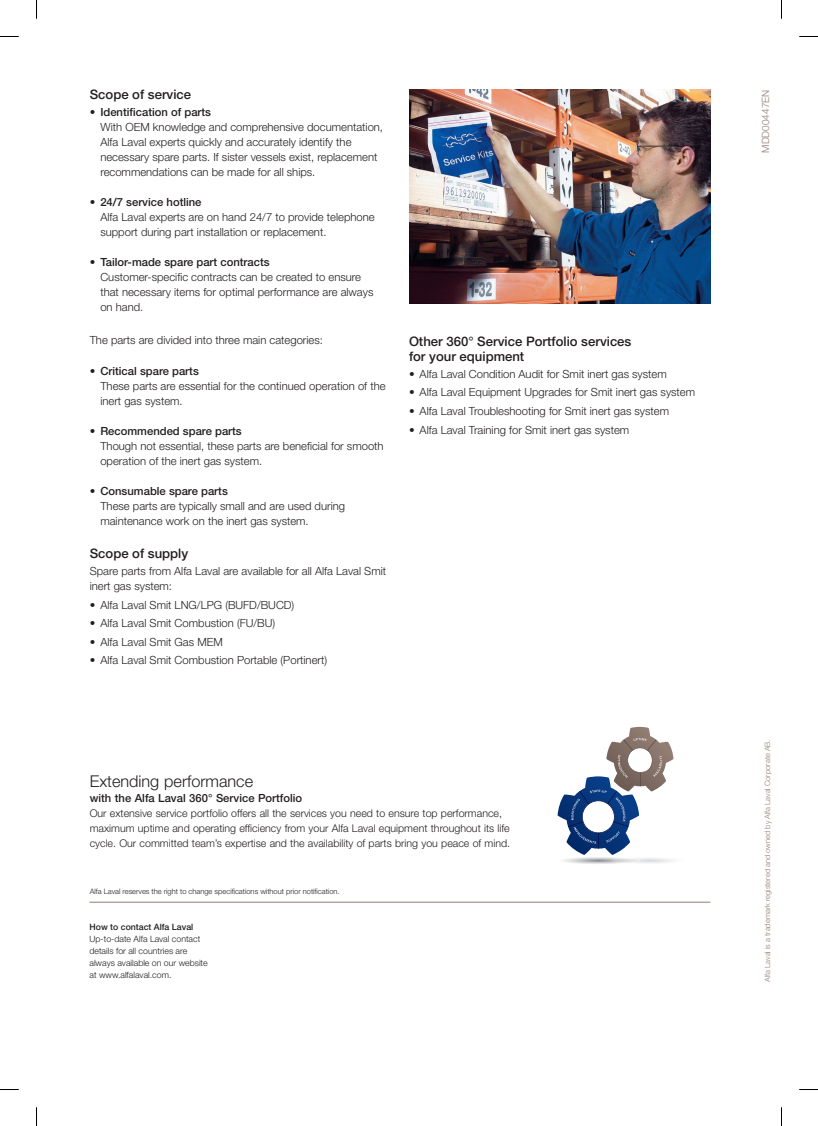
<style>
.page{position:relative;width:818px;height:1126px;background:#fff}
.page>*{position:absolute;margin:0;border:0;box-sizing:border-box;transform-origin:0 0}
.t1{font:300 16.25px "Helvetica Neue LT Std";color:#231f20}
.t2{font:500 13.12px/15px "Helvetica Neue LT Std";color:#231f20}
.t3{font:300 11.25px/15px "Helvetica Neue LT Std";color:#231f20}
.t4{font:500 11.25px "Helvetica Neue LT Std";color:#231f20}
.t5{font:300 10.62px/15px "Helvetica Neue LT Std";color:#231f20}
.t6{font:300 10px "Helvetica Neue LT Std";color:#927d73}
.t7{font:300 8.75px/11.9px "Helvetica Neue LT Std";color:#231f20}
.t8{font:500 8.75px "Helvetica Neue LT Std";color:#231f20}
.t9{font:300 7.5px "Helvetica Neue LT Std";color:#231f20}
.t10{font:300 7.5px "Helvetica Neue LT Std";color:#927d73}
.s1{font-weight:500}
</style>
<div class="page">
<hr style="left:89px;top:901px;width:620px;height:1px;background:#927d73">
<img style="left:613px;top:857px;width:26px;height:6px">
<svg style="left:557px;top:726px;width:116px;height:128px"></svg>
<img style="left:409px;top:90px;width:301px;height:213px">
<svg style="left:0;top:36px;width:19px;height:1px"></svg>
<svg style="left:799px;top:36px;width:18px;height:1px"></svg>
<svg style="left:0;top:1089px;width:19px;height:1px"></svg>
<svg style="left:799px;top:1089px;width:18px;height:1px"></svg>
<svg style="left:36px;top:0;width:1px;height:19px"></svg>
<svg style="left:36px;top:1107px;width:1px;height:18px"></svg>
<p class="t2" style="left:90px;top:87px;width:103px">Scope of service</p>
<p class="t3" style="left:100px;top:104px;width:284px;text-indent:-11px">• <span class="s1">Identification of parts<br></span>With OEM knowledge and comprehensive documentation, Alfa Laval experts quickly and accurately identify the necessary spare parts. If sister vessels exist, replacement recommendations can be made for all ships.</p>
<p class="t3" style="left:100px;top:194px;width:276px;text-indent:-11px">• <span class="s1">24/7 service hotline<br></span>Alfa Laval experts are on hand 24/7 to provide telephone support during part installation or replacement.</p>
<p class="t3" style="left:100px;top:254px;width:274px;text-indent:-11px">• <span class="s1">Tailor-made spare part contracts<br></span>Customer-specific contracts can be created to ensure that necessary items for optimal performance are always on hand.</p>
<p class="t3" style="left:90px;top:333px;width:234px">The parts are divided into three main categories:</p>
<p class="t3" style="left:100px;top:363px;width:286px;text-indent:-11px">• <span class="s1">Critical spare parts<br></span>These parts are essential for the continued operation of the inert gas system.</p>
<p class="t3" style="left:100px;top:423px;width:284px;text-indent:-11px">• <span class="s1">Recommended spare parts<br></span>Though not essential, these parts are beneficial for smooth operation of the inert gas system.</p>
<p class="t3" style="left:100px;top:483px;width:246px;text-indent:-11px">• <span class="s1">Consumable spare parts<br></span>These parts are typically small and are used during maintenance work on the inert gas system.</p>
<p class="t2" style="left:90px;top:546px;width:100px">Scope of supply</p>
<p class="t3" style="left:90px;top:563px;width:298px">Spare parts from Alfa Laval are available for all Alfa Laval Smit inert gas system:</p>
<p class="t3" style="left:90px;top:596px;width:206px">• Alfa Laval Smit LNG/LPG (BUFD/BUCD)</p>
<p class="t3" style="left:90px;top:615px;width:187px">• Alfa Laval Smit Combustion (FU/BU)</p>
<p class="t3" style="left:90px;top:633px;width:134px">• Alfa Laval Smit Gas MEM</p>
<p class="t3" style="left:90px;top:652px;width:239px">• Alfa Laval Smit Combustion Portable (Portinert)</p>
<p class="t2" style="left:409px;top:334px;width:224px">Other 360° Service Portfolio services for your equipment</p>
<p class="t3" style="left:409px;top:366px;width:259px">• Alfa Laval Condition Audit for Smit inert gas system</p>
<p class="t3" style="left:409px;top:384px;width:287px">• Alfa Laval Equipment Upgrades for Smit inert gas system</p>
<p class="t3" style="left:409px;top:403px;width:261px">• Alfa Laval Troubleshooting for Smit inert gas system</p>
<p class="t3" style="left:409px;top:421px;width:222px">• Alfa Laval Training for Smit inert gas system</p>
<h1 class="t1" style="left:90px;top:771px;width:165px">Extending performance</h1>
<p class="t4" style="left:90px;top:791px;width:214px">with the Alfa Laval 360° Service Portfolio</p>
<p class="t5" style="left:90px;top:805px;width:422px">Our extensive service portfolio offers all the services you need to ensure top performance, maximum uptime and operating efficiency from your Alfa Laval equipment throughout its life cycle. Our committed team’s expertise and the availability of parts bring you peace of mind.</p>
<p class="t9" style="left:90px;top:886px;width:251px">Alfa Laval reserves the right to change specifications without prior notification.</p>
<p class="t8" style="left:89px;top:921px;width:105px">How to contact Alfa Laval</p>
<p class="t7" style="left:89px;top:932px;width:120px">Up-to-date Alfa Laval contact details for all countries are always available on our website at www.alfalaval.com.</p>
<p class="t6" style="left:759px;top:153px;width:64px;rotate:-90deg">MDD00447EN</p>
<p class="t10" style="left:762px;top:981px;width:244px;rotate:-90deg">Alfa Laval is a trademark registered and owned by Alfa Laval Corporate AB.</p>
</div>
